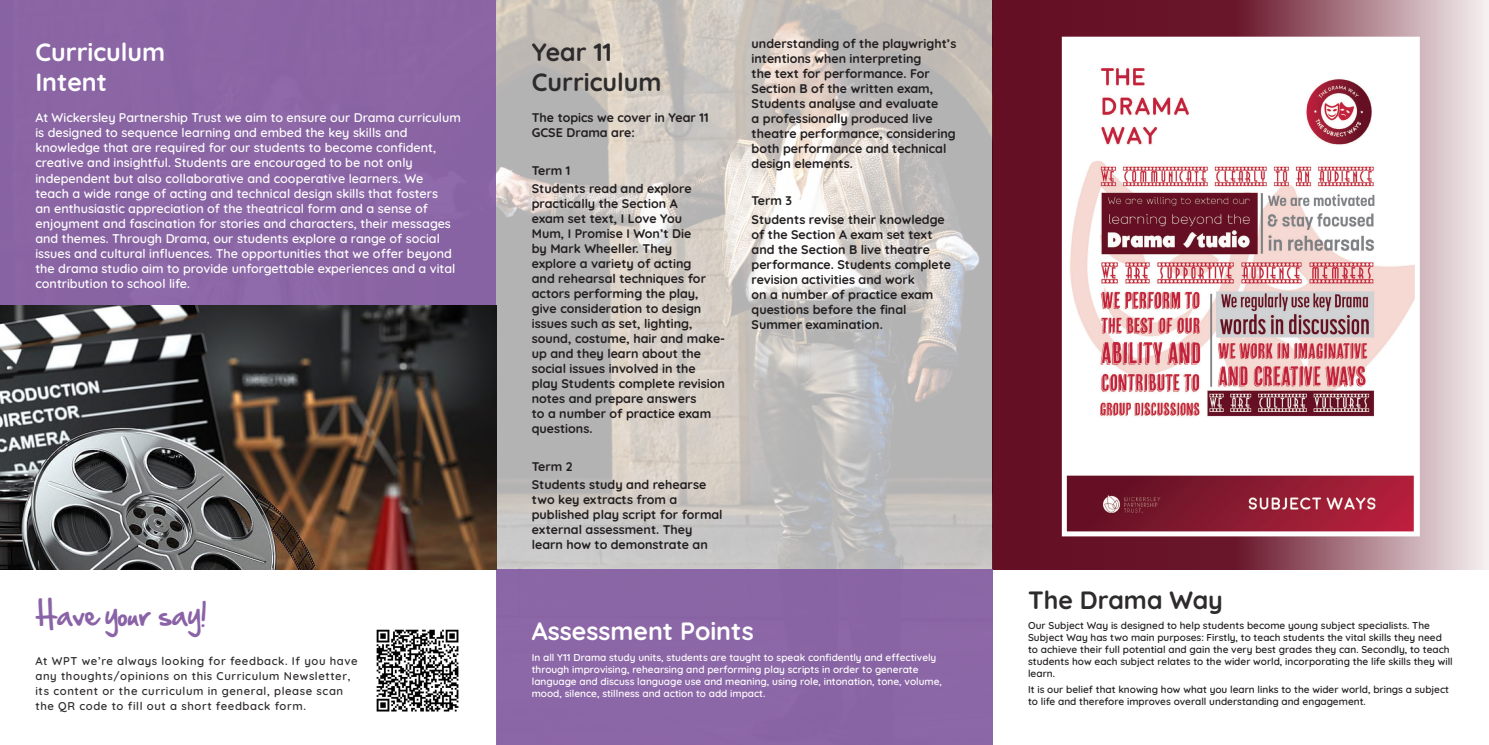
<style>
.page{position:relative;width:1489px;height:745px;background:#fff}
.page>*{position:absolute;margin:0;border:0;box-sizing:border-box;transform-origin:0 0}
.t1{font:700 25px/30px "Quicksand";color:#fff}
.t2{font:700 25px/30px "Quicksand";color:#2e2b2c}
.t3{font:25px "Hand Of Sean";color:#8a63a7}
.Bullets{font:700 12.5px/15px "Quicksand";color:#231f20}
.Bullets-2{font:300 12.5px/15px "Quicksand";color:#fff}
.t4{font:300 11.25px/15px "Quicksand";letter-spacing:.05em;color:#2e2b2c}
.Bullets-3{font:300 10px/12px "Quicksand";color:#231f20}
.Bullets-4{font:300 10px/12px "Quicksand";color:#fff}
</style>
<div class="page">
<svg style="left:992px;top:0;width:496px;height:569px;background:#9b6471"></svg>
<img style="left:496px;top:0;width:496px;height:569px">
<div style="left:0;top:0;width:496px;height:569px;background:#8b65a4"></div>
<img style="left:376px;top:629px;width:83px;height:83px">
<svg style="left:1059px;top:34px;width:363px;height:504px"></svg>
<div style="left:496px;top:569px;width:496px;height:175px;background:#8b67a6"></div>
<img style="left:0;top:305px;width:496px;height:264px">
<p class="t1" style="left:35px;top:34px;width:131px">Curriculum<br>Intent</p>
<p class="t2" style="left:531px;top:34px;width:131px">Year 11<br>Curriculum</p>
<p class="Bullets-2" style="left:35px;top:109px;width:427px">At Wickersley Partnership Trust we aim to ensure our Drama curriculum is designed to sequence learning and embed the key skills and knowledge that are required for our students to become confident, creative and insightful. Students are encouraged to be not only independent but also collaborative and cooperative learners. We<br>teach a wide range of acting and technical design skills that fosters<br>an enthusiastic appreciation of the theatrical form and a sense of enjoyment and fascination for stories and characters, their messages and themes. Through Drama, our students explore a range of social issues and cultural influences. The opportunities that we offer beyond the drama studio aim to provide unforgettable experiences and a vital contribution to school life.</p>
<p class="Bullets" style="left:531px;top:109px;width:178px">The topics we cover in Year 11<br>GCSE Drama are:</p>
<p class="Bullets" style="left:531px;top:161px;width:40px">Term 1</p>
<p class="Bullets" style="left:531px;top:180px;width:195px">Students read and explore practically the Section A<br>exam set text, I Love You<br>Mum, I Promise I Won’t Die<br>by Mark Wheeller. They<br>explore a variety of acting<br>and rehearsal techniques for actors performing the play, give consideration to design issues such as set, lighting, sound, costume, hair and make&shy;up and they learn about the social issues involved in the<br>play Students complete revision notes and prepare answers<br>to a number of practice exam questions.</p>
<p class="Bullets" style="left:531px;top:457px;width:42px">Term 2</p>
<p class="Bullets" style="left:531px;top:475px;width:192px">Students study and rehearse two key extracts from a published play script for formal external assessment. They learn how to demonstrate an</p>
<p class="Bullets" style="left:751px;top:35px;width:206px">understanding of the playwright’s intentions when interpreting<br>the text for performance. For<br>Section B of the written exam,<br>Students analyse and evaluate<br>a professionally produced live theatre performance, considering both performance and technical design elements.</p>
<p class="Bullets" style="left:751px;top:192px;width:42px">Term 3</p>
<p class="Bullets" style="left:751px;top:210px;width:201px">Students revise their knowledge of the Section A exam set text and the Section B live theatre performance. Students complete revision activities and work<br>on a number of practice exam questions before the final<br>Summer examination.</p>
<p class="t3" style="left:35px;top:591px;width:173px">Have your say!</p>
<p class="t4" style="left:35px;top:651px;width:324px">At WPT we’re always looking for feedback. If you have any thoughts/opinions on this Curriculum Newsletter, its content or the curriculum in general, please scan the QR code to fill out a short feedback form.</p>
<p class="t1" style="left:531px;top:613px;width:224px">Assessment Points</p>
<p class="Bullets-4" style="left:531px;top:650px;width:412px">In all Y11 Drama study units, students are taught to speak confidently and effectively through improvising, rehearsing and performing play scripts in order to generate language and discuss language use and meaning, using role, intonation, tone, volume, mood, silence, stillness and action to add impact.</p>
<p class="t2" style="left:1028px;top:581px;width:196px">The Drama Way</p>
<p class="Bullets-3" style="left:1028px;top:618px;width:426px">Our Subject Way is designed to help students become young subject specialists. The Subject Way has two main purposes: Firstly, to teach students the vital skills they need to achieve their full potential and gain the very best grades they can. Secondly, to teach students how each subject relates to the wider world, incorporating the life skills they will learn.</p>
<p class="Bullets-3" style="left:1028px;top:681px;width:422px">It is our belief that knowing how what you learn links to the wider world, brings a subject to life and therefore improves overall understanding and engagement.</p>
</div>
